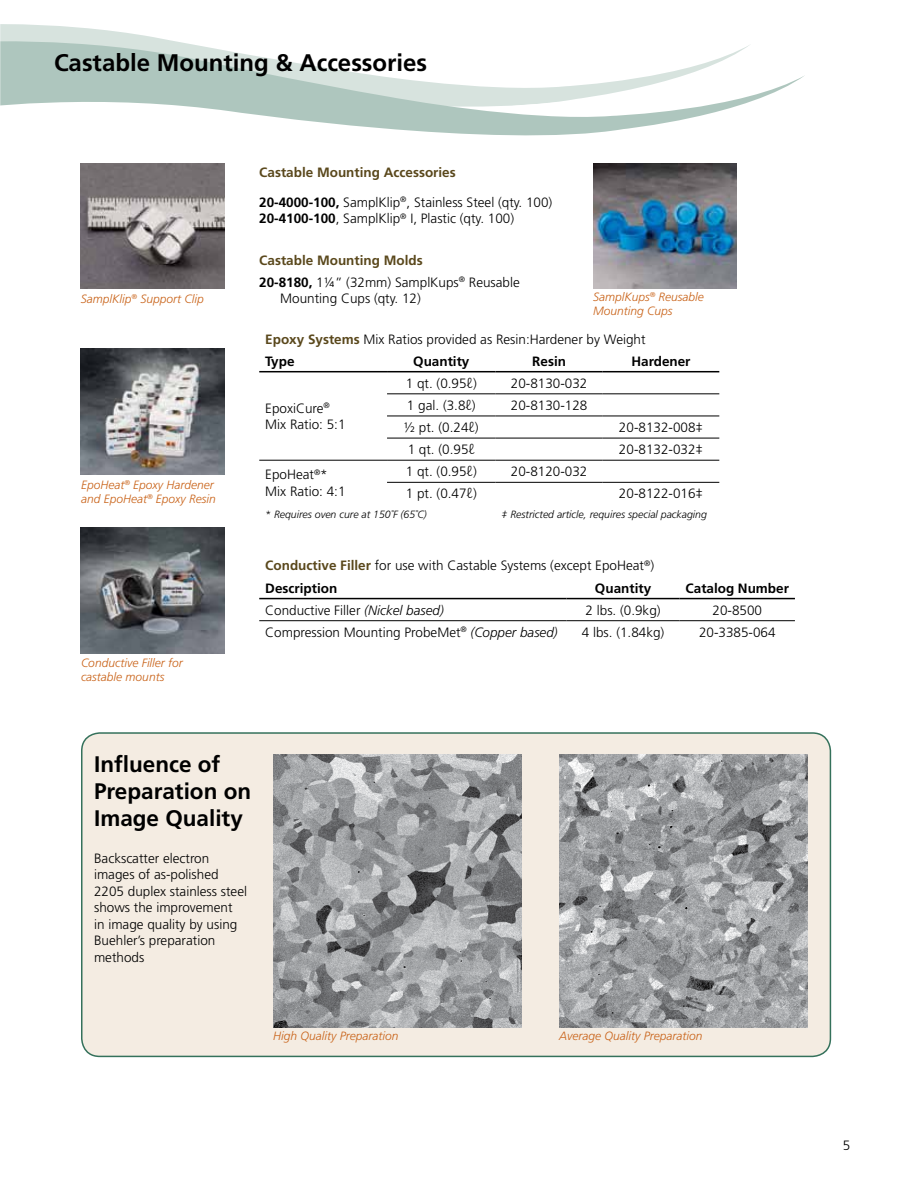
<style>
.page{position:relative;width:918px;height:1188px;background:#fff}
.page>*{position:absolute;margin:0;border:0;box-sizing:border-box;transform-origin:0 0}
.t1{font:700 24px "Frutiger LT Std";color:#000}
.t2{font:700 22.5px/27px "Frutiger LT Std";color:#000}
.t3{font:300 13.5px/16.5px "Frutiger LT Std";color:#000}
.t4{font:700 13.5px "Frutiger LT Std";color:#5a481c}
.t5{font:700 13.5px "Frutiger LT Std";color:#000}
.t6{font:italic 300 12px/14.2px "Frutiger LT Std";color:#c96319}
.t7{font:italic 300 10.5px "Frutiger LT Std";color:#000}
.s1{font-weight:700}
.s2{font-weight:700;color:#5a481c}
.s3{font-style:italic}
</style>
<div class="page">
<div style="left:82px;top:733px;width:748px;height:323px;background:#f4ece2;border-radius:18px"></div>
<div style="left:81px;top:732px;width:750px;height:325px;border:2px solid #34715b;border-radius:18px"></div>
<svg style="left:0;top:24px;width:755px;height:112px"></svg>
<img style="left:81px;top:163px;width:144px;height:126px">
<img style="left:593px;top:163px;width:144px;height:126px">
<img style="left:81px;top:348px;width:144px;height:126px">
<img style="left:81px;top:528px;width:144px;height:126px">
<hr style="left:259px;top:371px;width:128px;height:1px;background:#000">
<hr style="left:387px;top:371px;width:109px;height:1px;background:#000">
<hr style="left:496px;top:371px;width:107px;height:1px;background:#000">
<hr style="left:603px;top:371px;width:116px;height:1px;background:#000">
<hr style="left:387px;top:393px;width:109px;height:1px;background:#000">
<hr style="left:496px;top:393px;width:107px;height:1px;background:#000">
<hr style="left:603px;top:393px;width:116px;height:1px;background:#000">
<hr style="left:387px;top:416px;width:109px;height:1px;background:#000">
<hr style="left:496px;top:416px;width:107px;height:1px;background:#000">
<hr style="left:603px;top:416px;width:116px;height:1px;background:#000">
<hr style="left:387px;top:438px;width:109px;height:1px;background:#000">
<hr style="left:496px;top:438px;width:107px;height:1px;background:#000">
<hr style="left:603px;top:438px;width:116px;height:1px;background:#000">
<hr style="left:259px;top:460px;width:128px;height:1px;background:#000">
<hr style="left:387px;top:460px;width:109px;height:1px;background:#000">
<hr style="left:496px;top:460px;width:107px;height:1px;background:#000">
<hr style="left:603px;top:460px;width:116px;height:1px;background:#000">
<hr style="left:387px;top:482px;width:109px;height:1px;background:#000">
<hr style="left:496px;top:482px;width:107px;height:1px;background:#000">
<hr style="left:603px;top:482px;width:116px;height:1px;background:#000">
<hr style="left:259px;top:598px;width:308px;height:1px;background:#000">
<hr style="left:567px;top:598px;width:113px;height:1px;background:#000">
<hr style="left:680px;top:598px;width:115px;height:1px;background:#000">
<hr style="left:259px;top:620px;width:308px;height:1px;background:#000">
<hr style="left:567px;top:620px;width:113px;height:1px;background:#000">
<hr style="left:680px;top:620px;width:115px;height:1px;background:#000">
<img style="left:273px;top:755px;width:248px;height:272px">
<img style="left:559px;top:755px;width:248px;height:272px">
<h1 class="t1" style="left:54px;top:48px;width:375px">Castable Mounting &amp; Accessories</h1>
<p class="t4" style="left:259px;top:165px;width:198px">Castable Mounting Accessories</p>
<p class="t3" style="left:259px;top:194px;width:295px"><span class="s1">20-4000-100,</span> SamplKlip<sup>®</sup>, Stainless Steel (qty. 100)<br><span class="s1">20-4100-100</span>, SamplKlip<sup>®</sup> I, Plastic (qty. 100)</p>
<p class="t6" style="left:81px;top:292px;width:124px">SamplKlip<sup>®</sup> Support Clip</p>
<p class="t6" style="left:81px;top:478px;width:136px">EpoHeat<sup>®</sup> Epoxy Hardener and EpoHeat<sup>®</sup> Epoxy Resin</p>
<p class="t6" style="left:81px;top:656px;width:103px">Conductive Filler for castable mounts</p>
<p class="t4" style="left:259px;top:252px;width:165px">Castable Mounting Molds</p>
<p class="t3" style="left:280px;top:274px;width:241px;text-indent:-21px"><span class="s1">20-8180,</span> 1¼” (32mm) SamplKups<sup>®</sup> Reusable<br>Mounting Cups (qty. 12)</p>
<p class="t6" style="left:593px;top:290px;width:112px">SamplKups<sup>®</sup> Reusable<br>Mounting Cups</p>
<p class="t3" style="left:265px;top:328px;width:382px;line-height:22.2px"><span class="s2">Epoxy Systems</span> Mix Ratios provided as Resin:Hardener by Weight<br><span class="s1">Type</span></p>
<p class="t5" style="left:413px;top:353px;width:58px">Quantity</p>
<p class="t5" style="left:532px;top:353px;width:35px">Resin</p>
<p class="t5" style="left:632px;top:353px;width:61px">Hardener</p>
<p class="t3" style="left:265px;top:400px;width:82px">EpoxiCure<sup>®<br></sup>Mix Ratio: 5:1</p>
<p class="t3" style="left:406px;top:375px;width:72px">1 qt. (0.95ℓ)</p>
<p class="t3" style="left:511px;top:375px;width:78px">20-8130-032</p>
<p class="t3" style="left:407px;top:397px;width:70px">1 gal. (3.8ℓ)</p>
<p class="t3" style="left:511px;top:397px;width:78px">20-8130-128</p>
<p class="t3" style="left:404px;top:419px;width:76px">½ pt. (0.24ℓ)</p>
<p class="t3" style="left:619px;top:419px;width:86px">20-8132-008‡</p>
<p class="t3" style="left:408px;top:442px;width:69px">1 qt. (0.95ℓ</p>
<p class="t3" style="left:619px;top:442px;width:86px">20-8132-032‡</p>
<p class="t3" style="left:265px;top:466px;width:82px">EpoHeat<sup>®</sup>*<br>Mix Ratio: 4:1</p>
<p class="t3" style="left:406px;top:464px;width:72px">1 qt. (0.95ℓ)</p>
<p class="t3" style="left:511px;top:464px;width:78px">20-8120-032</p>
<p class="t3" style="left:406px;top:486px;width:72px">1 pt. (0.47ℓ)</p>
<p class="t3" style="left:619px;top:486px;width:86px">20-8122-016‡</p>
<p class="t7" style="left:265px;top:509px;width:163px">* Requires oven cure at 150˚F (65˚C)</p>
<p class="t7" style="left:502px;top:509px;width:207px">‡ Restricted article, requires special packaging</p>
<p class="t3" style="left:265px;top:555px;width:390px;line-height:22.2px"><span class="s2">Conductive Filler</span> for use with Castable Systems (except EpoHeat<sup>®</sup>)<br><span class="s1">Description</span></p>
<p class="t5" style="left:595px;top:580px;width:58px">Quantity</p>
<p class="t5" style="left:686px;top:580px;width:105px">Catalog Number</p>
<p class="t3" style="left:265px;top:602px;width:180px">Conductive Filler <span class="s3">(Nickel based)</span></p>
<p class="t3" style="left:586px;top:602px;width:77px">2 lbs. (0.9kg)</p>
<p class="t3" style="left:713px;top:602px;width:51px">20-8500</p>
<p class="t3" style="left:265px;top:624px;width:294px">Compression Mounting ProbeMet<sup>®</sup> <span class="s3">(Copper based)</span></p>
<p class="t3" style="left:582px;top:624px;width:84px">4 lbs. (1.84kg)</p>
<p class="t3" style="left:699px;top:624px;width:78px">20-3385-064</p>
<h2 class="t2" style="left:94px;top:750px;width:159px">Influence of<br>Preparation on<br>Image Quality</h2>
<p class="t3" style="left:94px;top:850px;width:155px">Backscatter electron images of as-polished<br>2205 duplex stainless steel shows the improvement<br>in image quality by using<br>Buehler’s preparation methods</p>
<p class="t6" style="left:273px;top:1029px;width:127px">High Quality Preparation</p>
<p class="t6" style="left:559px;top:1029px;width:145px">Average Quality Preparation</p>
<p class="t3" style="left:843px;top:1137px;width:9px">5</p>
</div>
